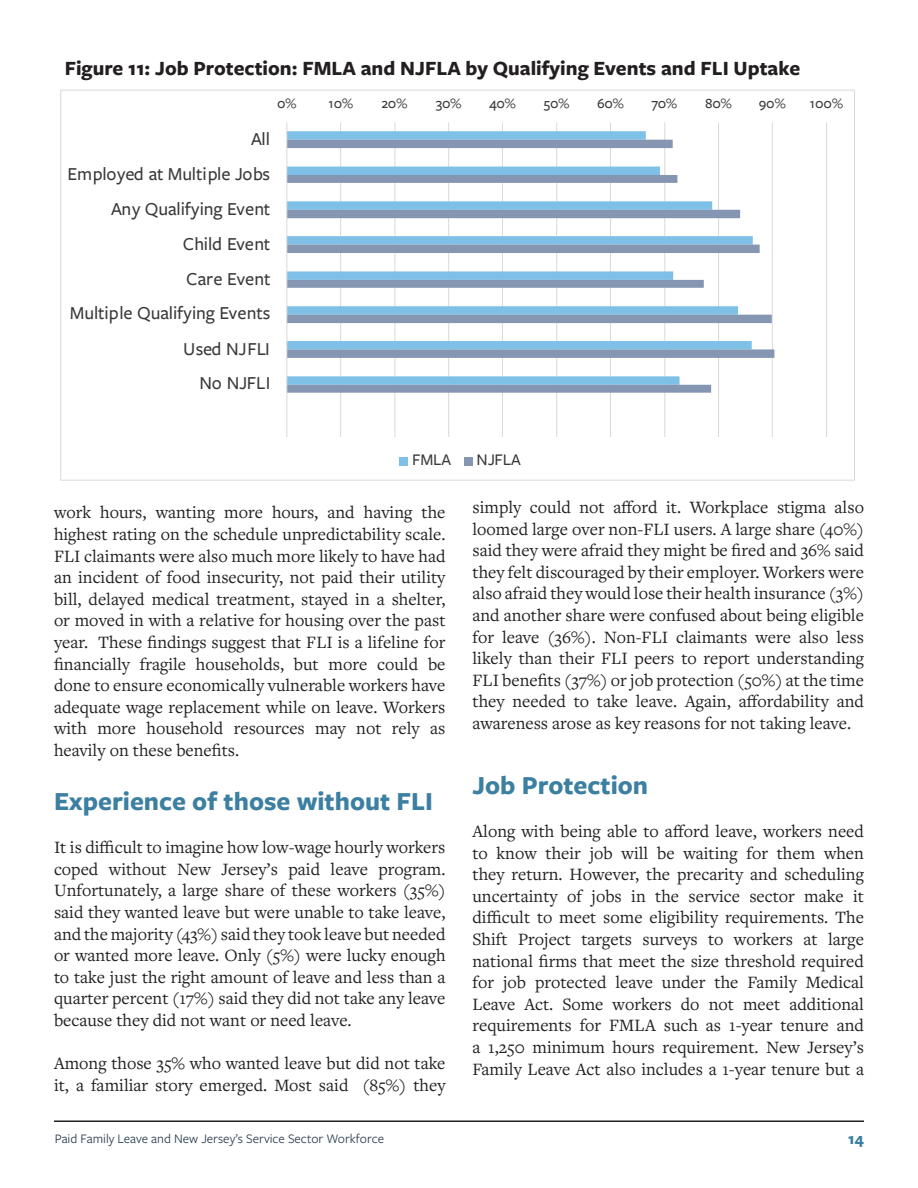
<style>
.page{position:relative;width:918px;height:1188px;background:#fff}
.page>*{position:absolute;margin:0;border:0;box-sizing:border-box;transform-origin:0 0}
.t1{font:700 27px "Freight Sans Pro";color:#3c7fa1}
.t2{font:700 21px "Freight Sans Pro";color:#231f20}
.t3{font:500 19.05px/35px "Freight Sans Pro";color:#3b3838;text-align:right}
.t4{font:18px/21.6px "Freight Text Pro";color:#231f20;text-align:justify}
.t5{font:500 16.8px "Freight Sans Pro";letter-spacing:.005em;color:#3b3838}
.t6{font:700 16.5px "Freight Sans Pro";color:#3680a1}
.t7{font:500 14.7px "Freight Sans Pro";letter-spacing:-.01em;color:#3b3838}
.t8{font:13.5px "Freight Sans Pro";color:#2c3e50}
</style>
<div class="page">
<hr style="left:54px;top:1120px;width:810px;height:2px;background:#231f20">
<hr style="left:340px;top:122px;width:1px;height:315px;background:#d9d9d9">
<hr style="left:395px;top:122px;width:1px;height:315px;background:#d9d9d9">
<hr style="left:448px;top:122px;width:1px;height:315px;background:#d9d9d9">
<hr style="left:502px;top:122px;width:1px;height:315px;background:#d9d9d9">
<hr style="left:556px;top:122px;width:1px;height:315px;background:#d9d9d9">
<hr style="left:610px;top:122px;width:1px;height:315px;background:#d9d9d9">
<hr style="left:664px;top:122px;width:1px;height:315px;background:#d9d9d9">
<hr style="left:718px;top:122px;width:1px;height:315px;background:#d9d9d9">
<hr style="left:772px;top:122px;width:1px;height:315px;background:#d9d9d9">
<hr style="left:826px;top:122px;width:1px;height:315px;background:#d9d9d9">
<svg style="left:287px;top:131px;width:386px;height:9px;background:#8dc5e8"></svg>
<svg style="left:287px;top:140px;width:487px;height:253px"></svg>
<hr style="left:286px;top:122px;width:1px;height:315px;background:#d9d9d9">
<div style="left:400px;top:457px;width:8px;height:8px;background:#7fc0e8"></div>
<div style="left:464px;top:457px;width:8px;height:8px;background:#8596b2"></div>
<p class="t2" style="left:65px;top:53px;width:737px">Figure 11: Job Protection: FMLA and NJFLA by Qualifying Events and FLI Uptake</p>
<p class="t7" style="left:277px;top:93px;width:21px">0%</p>
<p class="t7" style="left:328px;top:93px;width:26px">10%</p>
<p class="t7" style="left:382px;top:93px;width:27px">20%</p>
<p class="t7" style="left:436px;top:93px;width:27px">30%</p>
<p class="t7" style="left:489px;top:93px;width:28px">40%</p>
<p class="t7" style="left:544px;top:93px;width:27px">50%</p>
<p class="t7" style="left:597px;top:93px;width:28px">60%</p>
<p class="t7" style="left:651px;top:93px;width:27px">70%</p>
<p class="t7" style="left:705px;top:93px;width:28px">80%</p>
<p class="t7" style="left:759px;top:93px;width:28px">90%</p>
<p class="t7" style="left:810px;top:93px;width:35px">100%</p>
<p class="t3" style="left:68px;top:121px;width:205px">All<br>Employed at Multiple Jobs<br>Any Qualifying Event<br>Child Event<br>Care Event<br>Multiple Qualifying Events<br>Used NJFLI<br>No NJFLI</p>
<p class="t5" style="left:412px;top:449px;width:41px">FMLA</p>
<p class="t5" style="left:477px;top:449px;width:46px">NJFLA</p>
<p class="t4" style="left:54px;top:501px;width:393px">work hours, wanting more hours, and having the highest rating on the schedule unpredictability scale.<br>FLI claimants were also much more likely to have had an incident of food insecurity, not paid their utility bill, delayed medical treatment, stayed in a shelter, or moved in with a relative for housing over the past year. These findings suggest that FLI is a lifeline for financially fragile households, but more could be done to ensure economically vulnerable workers have adequate wage replacement while on leave. Workers with more household resources may not rely as heavily on these benefits.</p>
<p class="t1" style="left:54px;top:783px;width:381px">Experience of those without FLI</p>
<p class="t4" style="left:54px;top:836px;width:393px">It is difficult to imagine how low-wage hourly workers coped without New Jersey’s paid leave program.<br>Unfortunately, a large share of these workers (35%) said they wanted leave but were unable to take leave, and the majority (43%) said they took leave but needed or wanted more leave. Only (5%) were lucky enough to take just the right amount of leave and less than a quarter percent (17%) said they did not take any leave because they did not want or need leave.</p>
<p class="t4" style="left:54px;top:1052px;width:393px">Among those 35% who wanted leave but did not take it, a familiar story emerged. Most said (85%) they</p>
<p class="t4" style="left:472px;top:496px;width:393px">simply could not afford it. Workplace stigma also loomed large over non-FLI users. A large share (40%) said they were afraid they might be fired and 36% said they felt discouraged by their employer. Workers were also afraid they would lose their health insurance (3%) and another share were confused about being eligible for leave (36%). Non-FLI claimants were also less likely than their FLI peers to report understanding FLI benefits (37%) or job protection (50%) at the time they needed to take leave. Again, affordability and awareness arose as key reasons for not taking leave.</p>
<p class="t1" style="left:472px;top:767px;width:177px">Job Protection</p>
<p class="t4" style="left:472px;top:820px;width:393px">Along with being able to afford leave, workers need to know their job will be waiting for them when they return. However, the precarity and scheduling uncertainty of jobs in the service sector make it difficult to meet some eligibility requirements. The Shift Project targets surveys to workers at large national firms that meet the size threshold required for job protected leave under the Family Medical Leave Act. Some workers do not meet additional requirements for FMLA such as 1-year tenure and a 1,250 minimum hours requirement. New Jersey’s Family Leave Act also includes a 1-year tenure but a</p>
<p class="t8" style="left:55px;top:1130px;width:331px">Paid Family Leave and New Jersey’s Service Sector Workforce</p>
<p class="t6" style="left:848px;top:1128px;width:17px">14</p>
</div>
